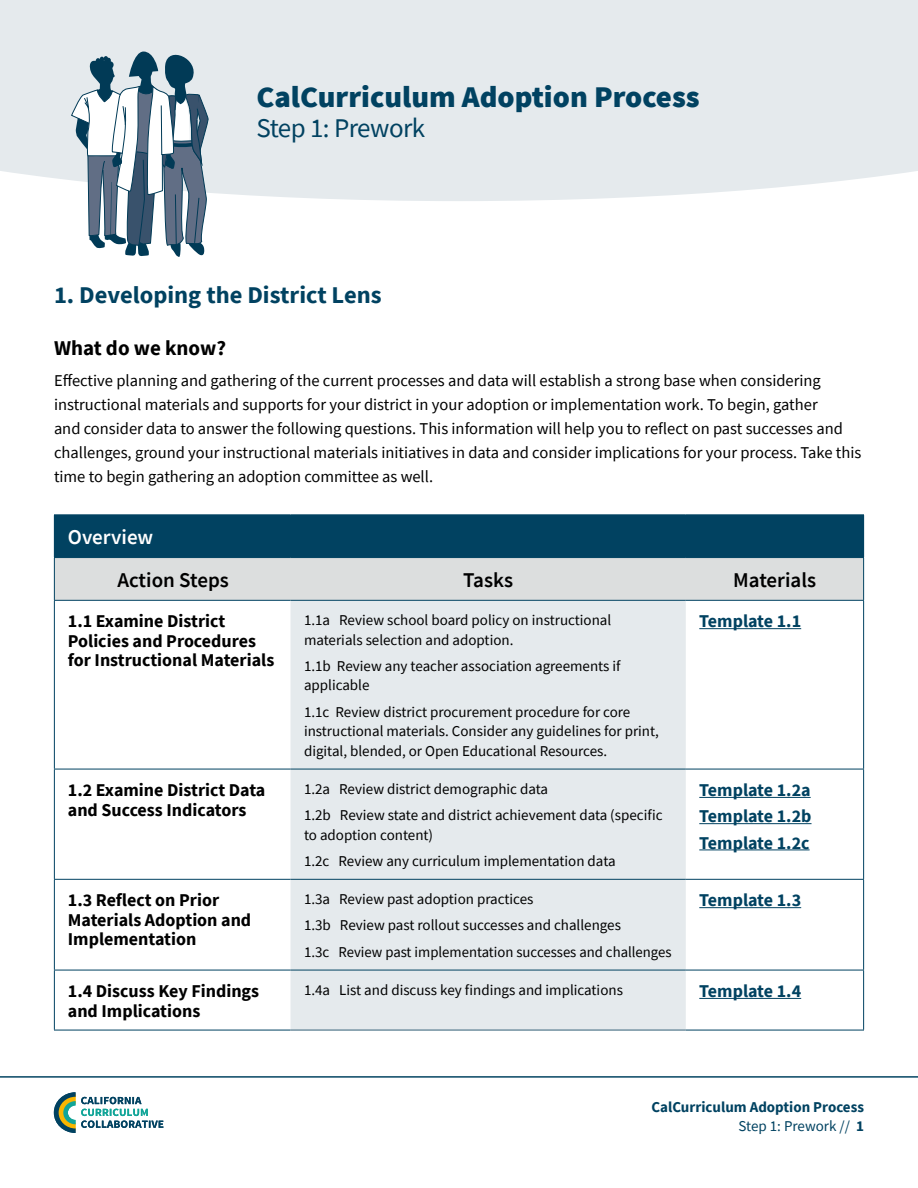
<style>
.page{position:relative;width:918px;height:1188px;background:#fff}
.page>*{position:absolute;margin:0;border:0;box-sizing:border-box;transform-origin:0 0}
.t1{font:900 30px "Source Sans Pro";color:#014261}
.t2{font:27px "Source Sans Pro";letter-spacing:-.02em;color:#014261}
.t3{font:700 24px "Source Sans Pro";color:#014261}
.t4{font:600 21px "Source Sans Pro";color:#000}
.t5{font:700 21px "Source Sans Pro";color:#000}
.t6{font:600 21px "Source Sans Pro";color:#fff}
.t7{font:700 18px/19.5px "Source Sans Pro";color:#000}
.t8{font:700 18px/26.2px "Source Sans Pro";color:#014261;text-align:justify}
.t9{font:16.5px/24px "Source Sans Pro";color:#000}
.t10{font:15px/19.5px "Source Sans Pro";color:#000}
.t11{font:700 15px/19.5px "Source Sans Pro";color:#014261;text-align:right}
.s1{font-weight:400}
</style>
<div class="page">
<div style="left:0;top:60px;width:918px;height:141px;background:#e5eaed"></div>
<div style="left:0;top:0;width:918px;height:60px;background:#e5eaed"></div>
<hr style="left:0;top:1077px;width:918px;height:1px;background:#014261">
<svg style="left:54px;top:1092px;width:109px;height:41px"></svg>
<svg style="left:57px;top:52px;width:152px;height:205px"></svg>
<div style="left:54px;top:515px;width:810px;height:43px;background:#014261"></div>
<div style="left:55px;top:558px;width:808px;height:42px;background:#dcdede"></div>
<div style="left:291px;top:601px;width:395px;height:429px;background:#e5eaed"></div>
<hr style="left:54px;top:601px;width:1px;height:168px;background:#014261">
<hr style="left:863px;top:601px;width:1px;height:168px;background:#014261">
<hr style="left:54px;top:769px;width:237px;height:1px;background:#014261">
<hr style="left:54px;top:769px;width:1px;height:110px;background:#014261">
<hr style="left:291px;top:769px;width:395px;height:1px;background:#014261">
<hr style="left:686px;top:769px;width:178px;height:1px;background:#014261">
<hr style="left:863px;top:769px;width:1px;height:110px;background:#014261">
<hr style="left:54px;top:879px;width:237px;height:1px;background:#014261">
<hr style="left:54px;top:880px;width:1px;height:90px;background:#014261">
<hr style="left:291px;top:879px;width:395px;height:1px;background:#014261">
<hr style="left:686px;top:879px;width:178px;height:1px;background:#014261">
<hr style="left:863px;top:880px;width:1px;height:90px;background:#014261">
<hr style="left:54px;top:970px;width:237px;height:1px;background:#014261">
<hr style="left:54px;top:970px;width:1px;height:60px;background:#014261">
<hr style="left:291px;top:970px;width:395px;height:1px;background:#014261">
<hr style="left:686px;top:970px;width:178px;height:1px;background:#014261">
<hr style="left:863px;top:970px;width:1px;height:60px;background:#014261">
<hr style="left:54px;top:1030px;width:237px;height:1px;background:#014261">
<hr style="left:686px;top:1030px;width:178px;height:1px;background:#014261">
<hr style="left:54px;top:600px;width:237px;height:1px;background:#014261">
<hr style="left:686px;top:600px;width:178px;height:1px;background:#014261">
<hr style="left:54px;top:514px;width:237px;height:1px;background:#014261">
<hr style="left:291px;top:514px;width:395px;height:1px;background:#014261">
<hr style="left:686px;top:514px;width:178px;height:1px;background:#014261">
<hr style="left:54px;top:558px;width:1px;height:42px;background:#014261">
<hr style="left:863px;top:558px;width:1px;height:42px;background:#014261">
<hr style="left:291px;top:1030px;width:395px;height:1px;background:#346178">
<hr style="left:291px;top:600px;width:395px;height:1px;background:#014261">
<hr style="left:699px;top:628px;width:102px;height:1px;background:#014261">
<hr style="left:699px;top:797px;width:112px;height:1px;background:#014261">
<hr style="left:699px;top:823px;width:113px;height:1px;background:#014261">
<hr style="left:699px;top:849px;width:111px;height:1px;background:#014261">
<hr style="left:699px;top:907px;width:102px;height:1px;background:#014261">
<hr style="left:699px;top:998px;width:102px;height:1px;background:#014261">
<h1 class="t1" style="left:256px;top:76px;width:445px">CalCurriculum Adoption Process</h1>
<h2 class="t2" style="left:256px;top:111px;width:170px">Step 1: Prework</h2>
<h3 class="t3" style="left:54px;top:278px;width:329px">1. Developing the District Lens</h3>
<h3 class="t5" style="left:54px;top:334px;width:174px">What do we know?</h3>
<p class="t9" style="left:54px;top:368px;width:809px">Effective planning and gathering of the current processes and data will establish a strong base when considering instructional materials and supports for your district in your adoption or implementation work. To begin, gather<br>and consider data to answer the following questions. This information will help you to reflect on past successes and challenges, ground your instructional materials initiatives in data and consider implications for your process. Take this time to begin gathering an adoption committee as well.</p>
<h3 class="t6" style="left:68px;top:523px;width:87px">Overview</h3>
<h3 class="t4" style="left:117px;top:566px;width:113px">Action Steps</h3>
<h3 class="t4" style="left:463px;top:566px;width:51px">Tasks</h3>
<h3 class="t4" style="left:733px;top:566px;width:84px">Materials</h3>
<p class="t7" style="left:68px;top:611px;width:208px">1.1 Examine District<br>Policies and Procedures for Instructional Materials</p>
<p class="t10" style="left:304px;top:610px;width:309px">1.1a Review school board policy on instructional materials selection and adoption.</p>
<p class="t8" style="left:699px;top:608px;width:103px">Template 1.1</p>
<p class="t10" style="left:304px;top:656px;width:318px">1.1b Review any teacher association agreements if applicable</p>
<p class="t10" style="left:304px;top:702px;width:356px">1.1c Review district procurement procedure for core instructional materials. Consider any guidelines for print, digital, blended, or Open Educational Resources.</p>
<p class="t7" style="left:68px;top:780px;width:199px">1.2 Examine District Data and Success Indicators</p>
<p class="t10" style="left:304px;top:776px;width:360px;line-height:26.2px">1.2a Review district demographic data<br>1.2b Review state and district achievement data (specific</p>
<p class="t10" style="left:304px;top:821px;width:313px;line-height:26.2px">to adoption content)<br>1.2c Review any curriculum implementation data</p>
<p class="t8" style="left:699px;top:777px;width:114px">Template 1.2a Template 1.2b Template 1.2c</p>
<p class="t7" style="left:68px;top:890px;width:185px">1.3 Reflect on Prior<br>Materials Adoption and<br>Implementation</p>
<p class="t10" style="left:304px;top:886px;width:369px;line-height:26.2px">1.3a Review past adoption practices<br>1.3b Review past rollout successes and challenges<br>1.3c Review past implementation successes and challenges</p>
<p class="t8" style="left:699px;top:887px;width:103px">Template 1.3</p>
<p class="t7" style="left:68px;top:981px;width:193px">1.4 Discuss Key Findings and Implications</p>
<p class="t10" style="left:304px;top:980px;width:320px">1.4a List and discuss key findings and implications</p>
<p class="t8" style="left:699px;top:978px;width:103px">Template 1.4</p>
<p class="t11" style="left:651px;top:1097px;width:214px">CalCurriculum Adoption Process<br><span class="s1">Step 1: Prework //</span> 1</p>
</div>
